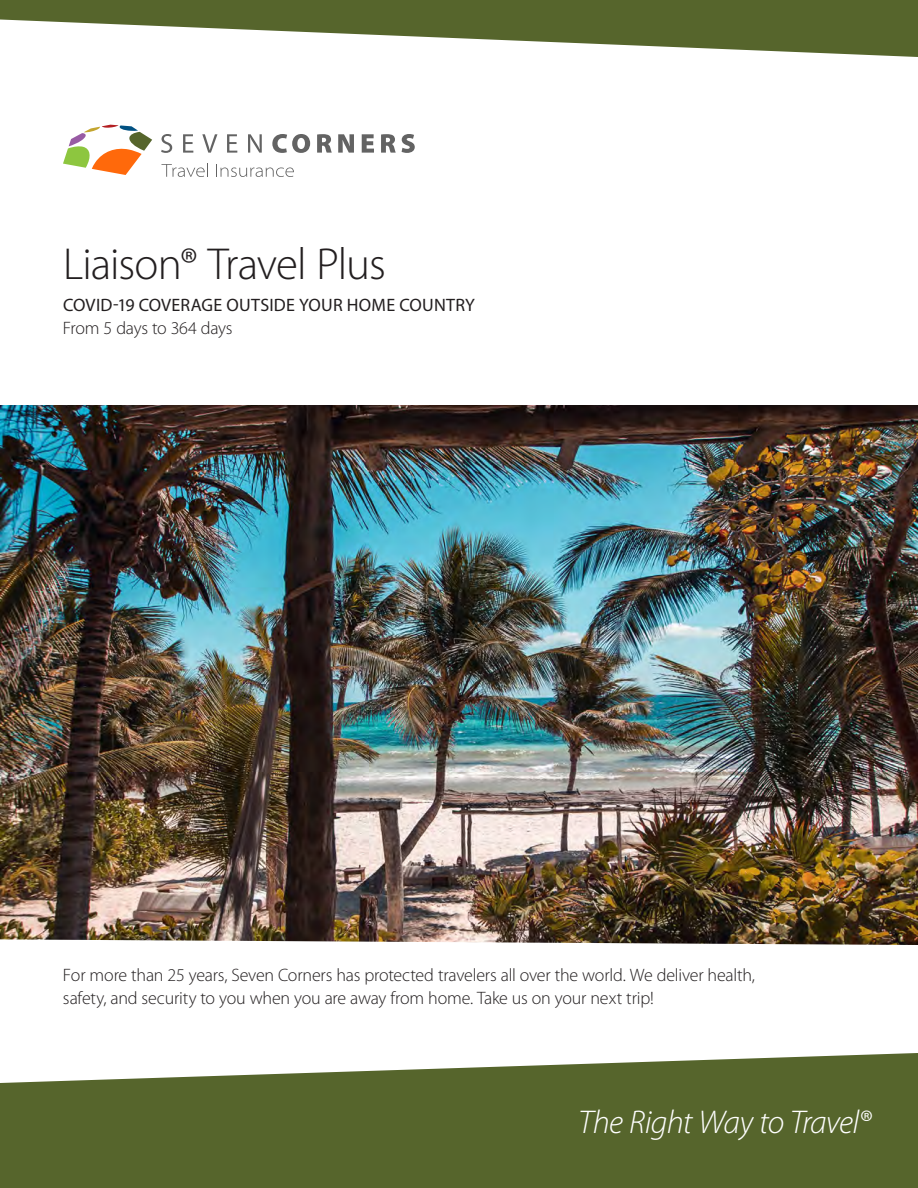
<style>
.page{position:relative;width:918px;height:1188px;background:#fff}
.page>*{position:absolute;margin:0;border:0;box-sizing:border-box;transform-origin:0 0}
.t1{font:300 45px "Myriad Pro";letter-spacing:-.025em;color:#231f20}
.t2{font:italic 300 33px "Myriad Pro";letter-spacing:-.02em;color:#fff}
.t3{font:300 18px/22.5px "Myriad Pro";letter-spacing:-.015em;color:#231f20}
.t4{font:18px "Myriad Pro";letter-spacing:.01em;color:#231f20}
</style>
<div class="page">
<svg style="left:161px;top:134px;width:11px;height:19px"></svg>
<svg style="left:183px;top:134px;width:10px;height:19px"></svg>
<svg style="left:202px;top:134px;width:15px;height:19px"></svg>
<svg style="left:227px;top:134px;width:10px;height:19px"></svg>
<svg style="left:248px;top:134px;width:14px;height:19px"></svg>
<svg style="left:272px;top:134px;width:38px;height:19px"></svg>
<svg style="left:317px;top:134px;width:15px;height:19px"></svg>
<svg style="left:338px;top:134px;width:16px;height:19px"></svg>
<svg style="left:362px;top:134px;width:12px;height:19px"></svg>
<svg style="left:381px;top:134px;width:15px;height:19px"></svg>
<svg style="left:402px;top:134px;width:12px;height:19px"></svg>
<svg style="left:63px;top:125px;width:89px;height:50px"></svg>
<svg style="left:161px;top:163px;width:47px;height:14px"></svg>
<svg style="left:216px;top:164px;width:78px;height:13px"></svg>
<img style="left:0;top:405px;width:918px;height:540px">
<svg style="left:0;top:1053px;width:918px;height:135px;background:#687643"></svg>
<svg style="left:0;top:0;width:918px;height:57px;fill:#56652c"></svg>
<h1 class="t1" style="left:63px;top:239px;width:324px">Liaison® Travel Plus</h1>
<p class="t4" style="left:63px;top:294px;width:413px">COVID-19 COVERAGE OUTSIDE YOUR HOME COUNTRY</p>
<p class="t3" style="left:63px;top:317px;width:171px">From 5 days to 364 days</p>
<p class="t3" style="left:63px;top:964px;width:693px">For more than 25 years, Seven Corners has protected travelers all over the world. We deliver health, safety, and security to you when you are away from home. Take us on your next trip!</p>
<h2 class="t2" style="left:578px;top:1102px;width:295px">The Right Way to Travel®</h2>
</div>
